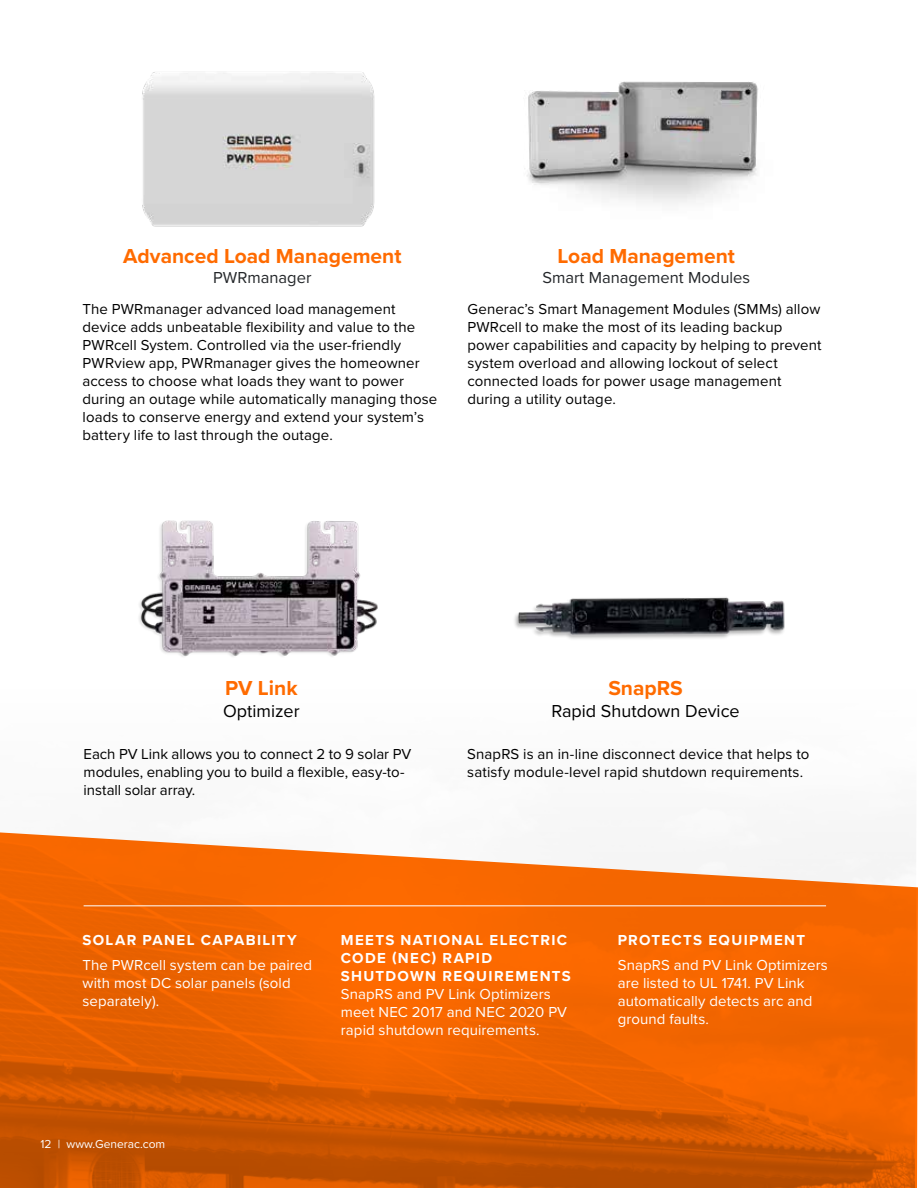
<style>
.page{position:relative;width:918px;height:1188px;background:#fff}
.page>*{position:absolute;margin:0;border:0;box-sizing:border-box;transform-origin:0 0}
.t1{font:700 21px "Proxima Nova";color:#ff6b00}
.t2{font:18px "Proxima Nova";color:#000}
.t3{font:16.5px "Proxima Nova";color:#24272a}
.t4{font:15px/18px "Proxima Nova";letter-spacing:.005em;color:#000}
.t5{font:15px/18px "Proxima Nova";letter-spacing:.005em;color:#fff}
.t6{font:700 15px/18px "Proxima Nova";letter-spacing:.09em;color:#fff}
.t7{font:12px "Proxima Nova";color:#fff}
</style>
<div class="page">
<svg style="left:0;top:832px;width:918px;height:356px;background:#e86b13"></svg>
<hr style="left:84px;top:905px;width:742px;height:1px;background:#fff">
<img style="left:139px;top:520px;width:239px;height:137px">
<img style="left:514px;top:597px;width:271px;height:42px">
<img style="left:142px;top:72px;width:233px;height:155px">
<img style="left:524px;top:81px;width:234px;height:123px">
<h1 class="t1" style="left:123px;top:241px;width:280px">Advanced Load Management</h1>
<h1 class="t1" style="left:558px;top:241px;width:179px">Load Management</h1>
<p class="t3" style="left:213px;top:266px;width:100px">PWRmanager</p>
<p class="t3" style="left:542px;top:266px;width:209px">Smart Management Modules</p>
<p class="t4" style="left:83px;top:299px;width:356px">The PWRmanager advanced load management device adds unbeatable flexibility and value to the PWRcell System. Controlled via the user-friendly PWRview app, PWRmanager gives the homeowner access to choose what loads they want to power during an outage while automatically managing those loads to conserve energy and extend your system’s battery life to last through the outage.</p>
<p class="t4" style="left:468px;top:299px;width:355px">Generac’s Smart Management Modules (SMMs) allow PWRcell to make the most of its leading backup power capabilities and capacity by helping to prevent system overload and allowing lockout of select connected loads for power usage management during a utility outage.</p>
<h1 class="t1" style="left:225px;top:673px;width:74px">PV Link</h1>
<p class="t2" style="left:223px;top:697px;width:78px">Optimizer</p>
<p class="t4" style="left:84px;top:744px;width:329px">Each PV Link allows you to connect 2 to 9 solar PV modules, enabling you to build a flexible, easy-to&shy;install solar array.</p>
<h1 class="t1" style="left:608px;top:673px;width:76px">SnapRS</h1>
<p class="t2" style="left:552px;top:697px;width:190px">Rapid Shutdown Device</p>
<p class="t4" style="left:467px;top:744px;width:344px">SnapRS is an in-line disconnect device that helps to satisfy module-level rapid shutdown requirements.</p>
<p class="t6" style="left:83px;top:931px;width:216px">SOLAR PANEL CAPABILITY</p>
<p class="t5" style="left:83px;top:955px;width:231px">The PWRcell system can be paired with most DC solar panels (sold separately).</p>
<p class="t6" style="left:341px;top:931px;width:232px">MEETS NATIONAL ELECTRIC<br>CODE (NEC) RAPID<br>SHUTDOWN REQUIREMENTS</p>
<p class="t5" style="left:341px;top:985px;width:228px">SnapRS and PV Link Optimizers meet NEC 2017 and NEC 2020 PV rapid shutdown requirements.</p>
<p class="t7" style="left:40px;top:1135px;width:126px">12 | www.Generac.com</p>
<p class="t6" style="left:618px;top:931px;width:189px">PROTECTS EQUIPMENT</p>
<p class="t5" style="left:618px;top:955px;width:212px">SnapRS and PV Link Optimizers are listed to UL 1741. PV Link automatically detects arc and ground faults.</p>
</div>
